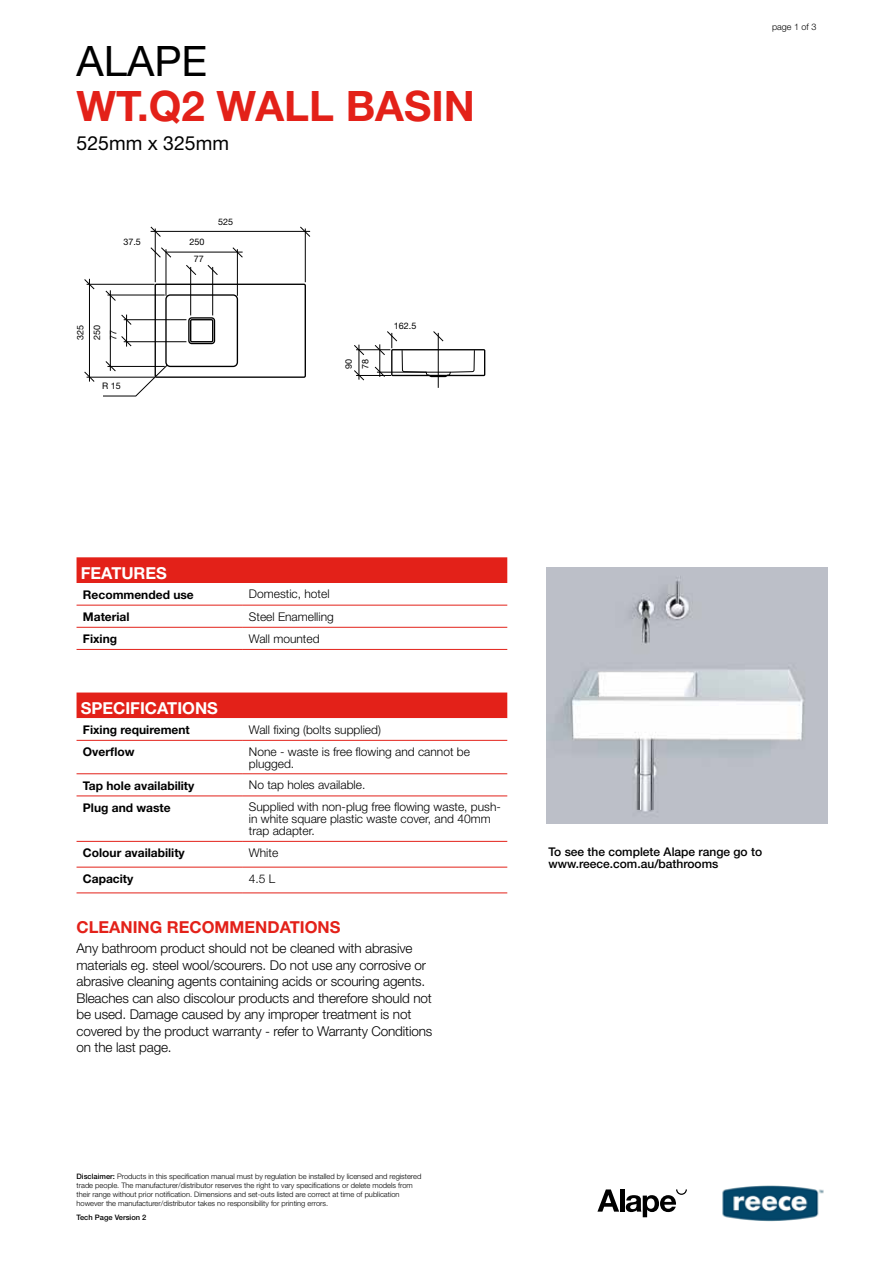
<style>
.page{position:relative;width:893px;height:1263px;background:#fff}
.page>*{position:absolute;margin:0;border:0;box-sizing:border-box;transform-origin:0 0}
.t1{font:700 42px "Helvetica Neue";color:#e32119}
.t2{font:42px "Helvetica Neue";color:#000}
.t3{font:19.5px "Helvetica Neue";color:#000}
.t4{font:700 16.5px "Helvetica Neue";color:#e32119}
.t5{font:700 16.5px "Helvetica Neue";color:#fff}
.t6{font:300 13.5px/16.5px "Helvetica Neue";letter-spacing:-.01em;color:#000}
.t7{font:300 12px/12px "Helvetica Neue";color:#000}
.t8{font:700 12px "Helvetica Neue";color:#000}
.t9{font:500 12px/12px "Helvetica Neue";color:#000}
.t10{font:9px/16.5px "Helvetica Neue";color:#000;text-align:justify}
.t11{font:300 9px "Helvetica Neue";color:#000}
.t12{font:300 7.5px/9px "Helvetica Neue";color:#000}
.t13{font:500 7.5px "Helvetica Neue";color:#000}
.s1{font-weight:500}
</style>
<div class="page">
<svg style="left:597px;top:1189px;width:22px;height:22px"></svg>
<hr style="left:620px;top:1189px;width:4px;height:22px;background:#000">
<svg style="left:626px;top:1189px;width:61px;height:28px"></svg>
<div style="left:77px;top:692px;width:430px;height:26px;background:#e32119"></div>
<svg style="left:77px;top:739px;width:430px;height:1px"></svg>
<svg style="left:77px;top:774px;width:430px;height:93px"></svg>
<hr style="left:243px;top:740px;width:264px;height:1px;background:#e32119">
<hr style="left:77px;top:773px;width:166px;height:1px;background:#e32119">
<hr style="left:243px;top:773px;width:264px;height:1px;background:#e32119">
<hr style="left:77px;top:795px;width:166px;height:1px;background:#e32119">
<hr style="left:243px;top:795px;width:264px;height:1px;background:#e32119">
<hr style="left:77px;top:841px;width:166px;height:1px;background:#e32119">
<hr style="left:243px;top:841px;width:264px;height:1px;background:#e32119">
<hr style="left:77px;top:867px;width:166px;height:1px;background:#e32119">
<hr style="left:243px;top:867px;width:264px;height:1px;background:#e32119">
<hr style="left:77px;top:892px;width:166px;height:1px;background:#e32119">
<hr style="left:243px;top:892px;width:264px;height:1px;background:#e32119">
<hr style="left:77px;top:740px;width:166px;height:1px;background:#e32119">
<svg style="left:77px;top:557px;width:430px;height:92px"></svg>
<hr style="left:77px;top:605px;width:166px;height:1px;background:#e32119">
<hr style="left:243px;top:605px;width:264px;height:1px;background:#e32119">
<hr style="left:77px;top:627px;width:166px;height:1px;background:#e32119">
<hr style="left:243px;top:627px;width:264px;height:1px;background:#e32119">
<hr style="left:77px;top:649px;width:166px;height:1px;background:#e32119">
<hr style="left:243px;top:649px;width:264px;height:1px;background:#e32119">
<img style="left:546px;top:568px;width:281px;height:255px">
<hr style="left:155px;top:228px;width:1px;height:54px;background:#000">
<hr style="left:305px;top:228px;width:1px;height:54px;background:#000">
<hr style="left:151px;top:231px;width:159px;height:1px;background:#000">
<hr style="left:166px;top:249px;width:1px;height:47px;background:#000">
<hr style="left:237px;top:249px;width:1px;height:47px;background:#000">
<hr style="left:166px;top:252px;width:77px;height:1px;background:#000">
<hr style="left:190px;top:267px;width:1px;height:48px;background:#000">
<hr style="left:212px;top:267px;width:1px;height:48px;background:#000">
<hr style="left:87px;top:377px;width:68px;height:1px;background:#000">
<hr style="left:87px;top:284px;width:68px;height:1px;background:#000">
<hr style="left:89px;top:279px;width:1px;height:103px;background:#000">
<svg style="left:150px;top:226px;width:12px;height:12px"></svg>
<svg style="left:84px;top:278px;width:11px;height:12px"></svg>
<svg style="left:84px;top:371px;width:11px;height:11px"></svg>
<svg style="left:102px;top:282px;width:204px;height:115px"></svg>
<svg style="left:150px;top:246px;width:22px;height:12px"></svg>
<svg style="left:232px;top:247px;width:11px;height:11px"></svg>
<svg style="left:207px;top:265px;width:11px;height:11px"></svg>
<svg style="left:186px;top:265px;width:11px;height:11px"></svg>
<svg style="left:299px;top:226px;width:12px;height:12px"></svg>
<hr style="left:356px;top:349px;width:34px;height:1px;background:#000">
<hr style="left:356px;top:375px;width:35px;height:1px;background:#000">
<hr style="left:358px;top:345px;width:1px;height:35px;background:#000">
<svg style="left:354px;top:369px;width:11px;height:12px"></svg>
<svg style="left:354px;top:344px;width:11px;height:12px"></svg>
<svg style="left:374px;top:331px;width:112px;height:57px"></svg>
<img style="left:722px;top:1185px;width:102px;height:37px">
<h1 class="t2" style="left:77px;top:36px;width:132px">ALAPE</h1>
<h1 class="t1" style="left:77px;top:80px;width:400px">WT.Q2 WALL BASIN</h1>
<h2 class="t3" style="left:77px;top:131px;width:154px">525mm x 325mm</h2>
<p class="t10" style="left:123px;top:234px;width:19px">37.5</p>
<p class="t10" style="left:72px;top:340px;width:17px;rotate:-90deg">325<br>250<br>77</p>
<p class="t10" style="left:102px;top:378px;width:20px">R 15</p>
<p class="t10" style="left:190px;top:234px;width:17px;text-align:center">250<br>77</p>
<p class="t10" style="left:218px;top:213px;width:17px">525</p>
<p class="t10" style="left:340px;top:369px;width:12px;rotate:-90deg">90<br>78</p>
<p class="t10" style="left:394px;top:317px;width:24px">162.5</p>
<p class="t11" style="left:772px;top:21px;width:46px">page 1 of 3</p>
<h3 class="t5" style="left:81px;top:563px;width:88px">FEATURES</h3>
<h3 class="t8" style="left:83px;top:587px;width:112px">Recommended use</h3>
<h3 class="t7" style="left:249px;top:588px;width:82px">Domestic, hotel</h3>
<h3 class="t8" style="left:83px;top:609px;width:48px">Material</h3>
<h3 class="t7" style="left:249px;top:610px;width:86px">Steel Enamelling</h3>
<h3 class="t8" style="left:83px;top:631px;width:36px">Fixing</h3>
<h3 class="t7" style="left:249px;top:632px;width:72px">Wall mounted</h3>
<h3 class="t5" style="left:81px;top:698px;width:139px">SPECIFICATIONS</h3>
<h3 class="t8" style="left:83px;top:722px;width:108px">Fixing requirement</h3>
<h3 class="t7" style="left:249px;top:723px;width:133px">Wall fixing (bolts supplied)</h3>
<h3 class="t8" style="left:83px;top:744px;width:53px">Overflow</h3>
<h3 class="t7" style="left:249px;top:745px;width:223px">None - waste is free flowing and cannot be plugged.</h3>
<h3 class="t8" style="left:83px;top:778px;width:113px">Tap hole availability</h3>
<h3 class="t7" style="left:249px;top:779px;width:118px">No tap holes available.</h3>
<h3 class="t8" style="left:83px;top:800px;width:89px">Plug and waste</h3>
<h3 class="t7" style="left:249px;top:801px;width:254px">Supplied with non-plug free flowing waste, push&shy;in white square plastic waste cover, and 40mm trap adapter.</h3>
<h3 class="t8" style="left:83px;top:845px;width:103px">Colour availability</h3>
<h3 class="t7" style="left:249px;top:846px;width:31px">White</h3>
<h3 class="t8" style="left:83px;top:871px;width:52px">Capacity</h3>
<h3 class="t7" style="left:249px;top:872px;width:28px">4.5 L</h3>
<h3 class="t4" style="left:77px;top:916px;width:24px">Cleanin</h3>
<h3 class="t4" style="left:150px;top:916px;width:42px">g Reco</h3>
<h3 class="t4" style="left:215px;top:916px;width:77px">mmendations</h3>
<p class="t6" style="left:77px;top:940px;width:357px">Any bathroom product should not be cleaned with abrasive materials eg. steel wool/scourers. Do not use any corrosive or abrasive cleaning agents containing acids or scouring agents.<br>Bleaches can also discolour products and therefore should not be used. Damage caused by any improper treatment is not covered by the product warranty - refer to Warranty Conditions on the last page.</p>
<p class="t12" style="left:77px;top:1172px;width:346px"><span class="s1">Disclaimer:</span> Products in this specification manual must by regulation be installed by licensed and registered trade people. The manufacturer/distributor reserves the right to vary specifications or delete models from their range without prior notification. Dimensions and set-outs listed are correct at time of publication however the manufacturer/distributor takes no responsibility for printing errors.</p>
<p class="t13" style="left:77px;top:1212px;width:71px">Tech Page Version 2</p>
<h3 class="t9" style="left:548px;top:845px;width:215px">To see the complete Alape range go to www.reece.com.au/bathrooms</h3>
</div>
